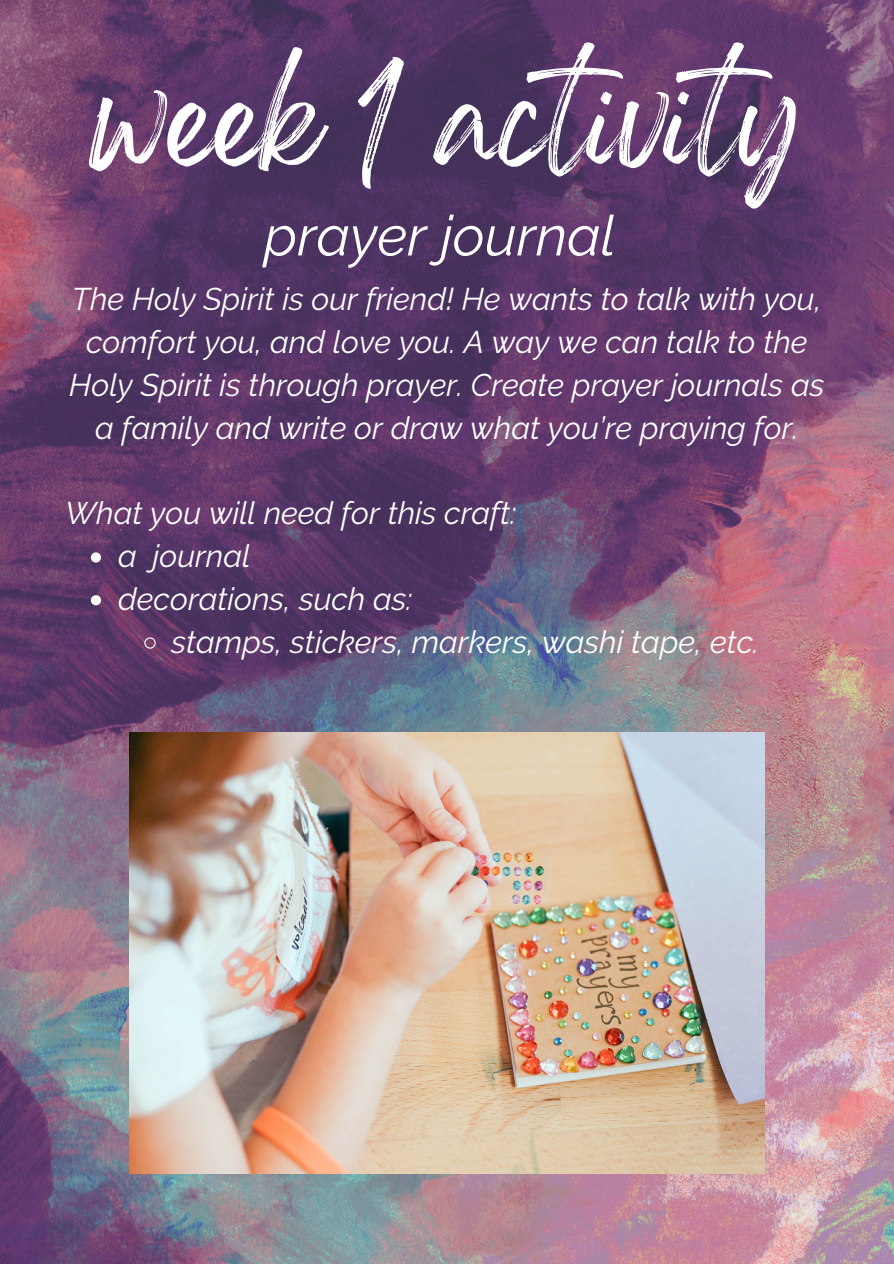
<style>
.page{position:relative;width:894px;height:1264px;background:#fff}
.page>*{position:absolute;margin:0;border:0;box-sizing:border-box;transform-origin:0 0}
.t1{font:96.45px "Gellatio";color:#fff}
.t2{font:italic 55.95px "Raleway";color:#fff}
.t3{font:italic 31.35px/42.8px "Raleway";color:#fff;text-align:center}
</style>
<div class="page">
<img style="left:0;top:0;width:893px;height:1263px">
<img style="left:129px;top:732px;width:635px;height:441px">
<svg style="left:91px;top:552px;width:10px;height:10px"></svg>
<svg style="left:91px;top:595px;width:10px;height:10px"></svg>
<svg style="left:143px;top:636px;width:13px;height:13px"></svg>
<h1 class="t1" style="left:93px;top:97px;width:709px">week 1 activity</h1>
<h2 class="t2" style="left:264px;top:203px;width:352px">prayer journal</h2>
<p class="t3" style="left:69px;top:278px;width:756px">The Holy Spirit is our friend! He wants to talk with you, comfort you, and love you. A way we can talk to the Holy Spirit is through prayer. Create prayer journals as a family and write or draw what you’re praying for.</p>
<p class="t3" style="left:65px;top:492px;width:452px">What you will need for this craft:</p>
<p class="t3" style="left:118px;top:534px;width:134px">a journal</p>
<p class="t3" style="left:118px;top:577px;width:295px">decorations, such as:</p>
<p class="t3" style="left:171px;top:620px;width:589px">stamps, stickers, markers, washi tape, etc.</p>
</div>
